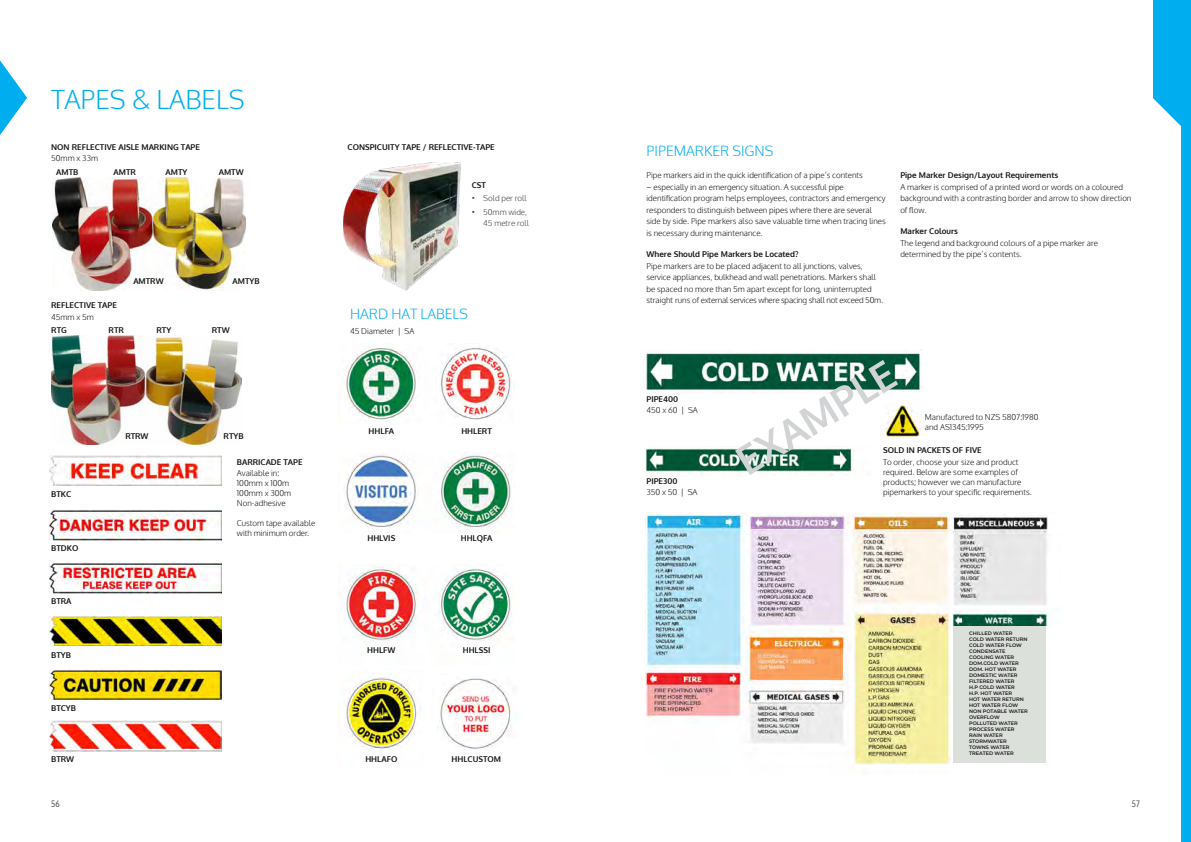
<style>
.page{position:relative;width:1191px;height:842px;background:#fff}
.page>*{position:absolute;margin:0;border:0;box-sizing:border-box;transform-origin:0 0}
.t1{font:700 40px "Oxygen";color:#d1d3d4}
.t2{font:300 26px "Oxygen";color:#00aeef}
.t3{font:300 14px "Oxygen";color:#00aeef}
.t4{font:9px "Oxygen";color:#414042;scale:.8 1}
.t5{font:300 8px/11.5px "Oxygen";color:#141414}
.t6{font:700 8px "Oxygen";color:#141414}
.t7{font:300 8px/11px "Oxygen";color:#414042;text-align:right}
.t8{font:600 5px/6px "Montserrat";color:#141414}
.s1{font-weight:400}
</style>
<div class="page">
<img style="left:338px;top:673px;width:80px;height:78px">
<div style="left:953px;top:625px;width:92px;height:138px;background:#dce0db"></div>
<svg style="left:0;top:60px;width:27px;height:75px"></svg>
<div style="left:1181px;top:0;width:10px;height:842px;background:#00aeef"></div>
<svg style="left:1153px;top:0;width:28px;height:126px;background:#1cb6f0"></svg>
<img style="left:952px;top:514px;width:100px;height:111px">
<img style="left:343px;top:567px;width:171px;height:75px">
<img style="left:645px;top:446px;width:210px;height:29px">
<img style="left:643px;top:349px;width:279px;height:44px">
<img style="left:885px;top:403px;width:35px;height:35px">
<img style="left:52px;top:177px;width:193px;height:114px">
<img style="left:51px;top:336px;width:191px;height:109px">
<img style="left:50px;top:456px;width:172px;height:30px">
<img style="left:50px;top:669px;width:172px;height:30px">
<img style="left:50px;top:721px;width:172px;height:30px">
<img style="left:50px;top:510px;width:172px;height:31px">
<img style="left:50px;top:616px;width:172px;height:29px">
<img style="left:50px;top:562px;width:172px;height:32px">
<img style="left:645px;top:512px;width:305px;height:253px">
<img style="left:443px;top:572px;width:65px;height:64px">
<img style="left:439px;top:678px;width:73px;height:71px">
<img style="left:343px;top:163px;width:118px;height:128px">
<img style="left:345px;top:453px;width:167px;height:80px">
<img style="left:345px;top:347px;width:169px;height:77px">
<h2 class="t2" style="left:51px;top:83px;width:195px">TAPES &amp; LABELS</h2>
<p class="t6" style="left:51px;top:142px;width:150px">NON REFLECTIVE AISLE MARKING TAPE</p>
<p class="t5" style="left:51px;top:153px;width:48px">50mm x 33m</p>
<p class="t6" style="left:56px;top:167px;width:24px">AMTB</p>
<p class="t6" style="left:114px;top:167px;width:24px">AMTR</p>
<p class="t6" style="left:165px;top:167px;width:23px">AMTY</p>
<p class="t6" style="left:219px;top:167px;width:26px">AMTW</p>
<p class="t6" style="left:51px;top:300px;width:67px">REFLECTIVE TAPE</p>
<p class="t5" style="left:51px;top:311px;width:44px">45mm x 5m</p>
<p class="t6" style="left:51px;top:325px;width:17px">RTG</p>
<p class="t6" style="left:109px;top:325px;width:17px">RTR</p>
<p class="t6" style="left:133px;top:276px;width:32px">AMTRW</p>
<p class="t6" style="left:156px;top:325px;width:16px">RTY</p>
<p class="t6" style="left:233px;top:276px;width:29px">AMTYB</p>
<p class="t6" style="left:212px;top:325px;width:19px">RTW</p>
<p class="t6" style="left:347px;top:142px;width:149px">CONSPICUITY TAPE / REFLECTIVE-TAPE</p>
<p class="t6" style="left:472px;top:180px;width:16px">CST</p>
<p class="t7" style="left:472px;top:193px;width:56px">• Sold per roll</p>
<p class="t7" style="left:472px;top:206px;width:59px">• 50mm wide,<br>45 metre roll</p>
<h3 class="t3" style="left:350px;top:305px;width:119px">HARD HAT LABELS</h3>
<p class="t5" style="left:350px;top:325px;width:66px">45 Diameter | SA</p>
<p class="t6" style="left:51px;top:489px;width:21px">BTKC</p>
<p class="t6" style="left:51px;top:543px;width:29px">BTDKO</p>
<p class="t6" style="left:51px;top:596px;width:22px">BTRA</p>
<p class="t6" style="left:51px;top:650px;width:21px">BTYB</p>
<p class="t6" style="left:51px;top:703px;width:26px">BTCYB</p>
<p class="t6" style="left:51px;top:754px;width:25px">BTRW</p>
<p class="t6" style="left:125px;top:431px;width:25px">RTRW</p>
<p class="t6" style="left:224px;top:431px;width:22px">RTYB</p>
<p class="t6" style="left:237px;top:457px;width:67px">BARRICADE TAPE</p>
<p class="t5" style="left:237px;top:469px;width:56px;line-height:10px">Available in:<br>100mm x 100m<br>100mm x 300m<br>Non-adhesive</p>
<p class="t5" style="left:237px;top:519px;width:80px;line-height:10px">Custom tape available with minimum order.</p>
<p class="t6" style="left:368px;top:426px;width:27px">HHLFA</p>
<p class="t6" style="left:461px;top:426px;width:32px">HHLERT</p>
<p class="t6" style="left:367px;top:533px;width:29px">HHLVIS</p>
<p class="t6" style="left:461px;top:533px;width:33px">HHLQFA</p>
<p class="t6" style="left:367px;top:645px;width:30px">HHLFW</p>
<p class="t6" style="left:463px;top:645px;width:29px">HHLSSI</p>
<p class="t6" style="left:365px;top:754px;width:33px">HHLAFO</p>
<p class="t6" style="left:451px;top:754px;width:51px">HHLCUSTOM</p>
<h3 class="t3" style="left:646px;top:142px;width:128px">PIPEMARKER SIGNS</h3>
<p class="t5" style="left:646px;top:170px;width:218px">Pipe markers aid in the quick identification of a pipe’s contents</p>
<p class="t5" style="left:646px;top:181px;width:241px"><span class="s1">–</span> especially in an emergency situation. A successful pipe identification program helps employees, contractors and emergency responders to distinguish between pipes where there are several side by side. Pipe markers also save valuable time when tracing lines is necessary during maintenance.</p>
<p class="t6" style="left:646px;top:249px;width:153px">Where Should Pipe Markers be Located?</p>
<p class="t5" style="left:646px;top:260px;width:238px">Pipe markers are to be placed adjacent to all junctions, valves, service appliances, bulkhead and wall penetrations. Markers shall be spaced no more than 5m apart except for long, uninterrupted straight runs of external services where spacing shall not exceed 50m.</p>
<p class="t6" style="left:900px;top:170px;width:159px">Pipe Marker Design/Layout Requirements</p>
<p class="t5" style="left:900px;top:181px;width:233px">A marker is comprised of a printed word or words on a coloured background with a contrasting border and arrow to show direction of flow.</p>
<p class="t6" style="left:900px;top:226px;width:59px">Marker Colours</p>
<p class="t5" style="left:900px;top:237px;width:199px">The legend and background colours of a pipe marker are determined by the pipe’s contents.</p>
<p class="t6" style="left:646px;top:394px;width:33px">PIPE400</p>
<p class="t5" style="left:646px;top:405px;width:53px">450 x 60 | SA</p>
<p class="t6" style="left:646px;top:476px;width:32px">PIPE300</p>
<p class="t5" style="left:646px;top:487px;width:53px">350 x 50 | SA</p>
<h1 class="t1" style="left:726px;top:442px;width:180px;rotate:-31deg">EXAMPLE</h1>
<p class="t5" style="left:925px;top:412px;width:115px;line-height:10px">Manufactured to NZS 5807:1980 and AS1345:1995</p>
<p class="t6" style="left:883px;top:446px;width:100px">SOLD IN PACKETS OF FIVE</p>
<p class="t5" style="left:883px;top:457px;width:150px;line-height:10px">To order, choose your size and product required. Below are some examples of products; however we can manufacture pipemarkers to your specific requirements.</p>
<p class="t8" style="left:969px;top:630px;width:60px">CHILLED WATER<br>COLD WATER RETURN<br>COLD WATER FLOW<br>CONDENSATE<br>COOLING WATER<br>DOM.COLD WATER<br>DOM. HOT WATER<br>DOMESTIC WATER<br>FILTERED WATER<br>H.P COLD WATER<br>H.P. HOT WATER<br>HOT WATER RETURN<br>HOT WATER FLOW<br>NON POTABLE WATER<br>OVERFLOW<br>POLLUTED WATER<br>PROCESS WATER<br>RAIN WATER<br>STORMWATER<br>TOWNS WATER<br>TREATED WATER</p>
<p class="t4" style="left:51px;top:797px;width:12px">56</p>
<p class="t4" style="left:1132px;top:797px;width:12px">57</p>
</div>
